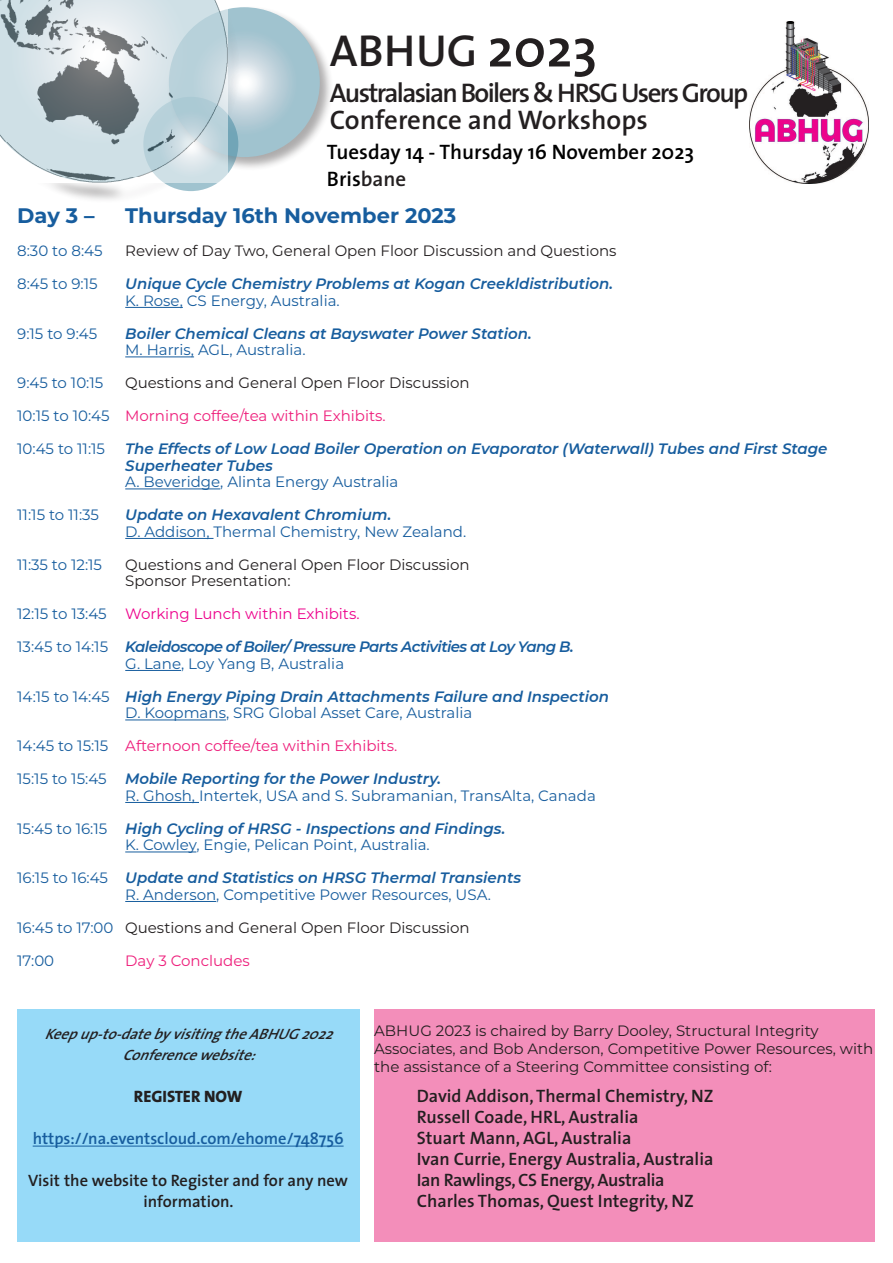
<style>
.page{position:relative;width:893px;height:1263px;background:#fff}
.page>*{position:absolute;margin:0;border:0;box-sizing:border-box;transform-origin:0 0}
.t1{font:600 45px "The Sans";letter-spacing:.005em;color:#231f20}
.t2{font:600 27px "The Sans";letter-spacing:-.06em;color:#231f20}
.t3{font:600 27px "The Sans";color:#231f20}
.t4{font:600 21px "The Sans";color:#000}
.Table_Symbol_MC3{font:700 21px "Montserrat";color:#175d9e}
.t5{font:600 18px "The Sans";color:#231f20}
.t6{font:600 18px "The Sans";letter-spacing:-.02em;color:#231f20}
.t7{font:600 16.5px/21px "The Sans";color:#231f20;text-align:center}
.t8{font:600 16.5px "The Sans";color:#175d9e}
.t9{font:800 16.5px "The Sans";color:#231f20}
.Table_Symbol_MC3-2{font:italic 600 15px "Montserrat";color:#175d9e}
.Table_Symbol_MC3-3{font:15px "Montserrat";color:#175d9e}
.Table_Symbol_MC3-4{font:15px/18px "Montserrat";color:#231f20}
.Table_Symbol_MC3-5{font:15px "Montserrat";color:#ee1e7b}
.Table_Symbol_MC3-6{font:italic 600 15px "Montserrat";letter-spacing:-.04em;color:#175d9e}
.t10{font:italic 600 15px/21px "The Sans";color:#231f20;text-align:center}
.Table_Symbol_MC3-7{font:15px "Montserrat";color:#ed028c}
.s1{font-size:54px}
.s2{color:#231f20}
.s3{color:#175d9e}
.s4{font-weight:400;font-style:normal}
</style>
<div class="page">
<div style="left:167px;top:5px;width:167px;height:166px;background:#231f20;opacity:.75"></div>
<svg style="left:169px;top:7px;width:151px;height:150px;background:#afcbd5"></svg>
<div style="left:0;top:0;width:241px;height:204px;background:#231f20;opacity:.75"></div>
<div style="left:0;top:0;width:237px;height:192px;background:#fff;opacity:.93"></div>
<img style="left:0;top:0;width:228px;height:183px">
<img style="left:750px;top:21px;width:118px;height:163px">
<hr style="left:125px;top:307px;width:58px;height:1px;background:#175d9e">
<hr style="left:125px;top:356px;width:69px;height:1px;background:#175d9e">
<hr style="left:125px;top:488px;width:95px;height:1px;background:#175d9e">
<hr style="left:125px;top:538px;width:89px;height:1px;background:#175d9e">
<hr style="left:125px;top:670px;width:56px;height:1px;background:#175d9e">
<hr style="left:125px;top:719px;width:101px;height:1px;background:#175d9e">
<hr style="left:125px;top:802px;width:74px;height:1px;background:#175d9e">
<hr style="left:125px;top:851px;width:71px;height:1px;background:#175d9e">
<hr style="left:125px;top:901px;width:91px;height:1px;background:#175d9e">
<div style="left:374px;top:1009px;width:501px;height:233px;background:#f38eba"></div>
<div style="left:17px;top:1009px;width:342px;height:233px;background:#97daf8"></div>
<hr style="left:33px;top:1146px;width:311px;height:1px;background:#175d9e">
<p class="t1" style="left:330px;top:14px;width:269px">ABHUG <span class="s1">2023</span></p>
<p class="t2" style="left:330px;top:71px;width:420px">Australasian Boilers &amp; HRSG Users Group</p>
<p class="t3" style="left:330px;top:98px;width:319px">Conference and Workshops</p>
<p class="t4" style="left:327px;top:135px;width:369px">Tuesday 14 - Thursday 16 November 2023</p>
<p class="t4" style="left:327px;top:162px;width:81px">Bris<span class="s2">bane</span></p>
<p class="Table_Symbol_MC3" style="left:17px;top:201px;width:79px">Day 3 –</p>
<p class="Table_Symbol_MC3" style="left:125px;top:201px;width:333px">Thursday 16th November 2023</p>
<p class="Table_Symbol_MC3-3" style="left:17px;top:241px;width:87px">8:30 to 8:45</p>
<p class="Table_Symbol_MC3-4" style="left:125px;top:242px;width:493px">Review of Day Two, General Open Floor Discussion and Questions</p>
<p class="Table_Symbol_MC3-3" style="left:17px;top:274px;width:82px">8:45 to 9:15</p>
<p class="Table_Symbol_MC3-2" style="left:125px;top:273px;width:489px">Unique Cycle Chemistry Problems at Kogan Creekldistribution.</p>
<p class="Table_Symbol_MC3-3" style="left:125px;top:290px;width:216px">K. Rose, CS Energy, Australia.</p>
<p class="Table_Symbol_MC3-3" style="left:17px;top:323px;width:81px">9:15 to 9:45</p>
<p class="Table_Symbol_MC3-2" style="left:125px;top:323px;width:408px">Boiler Chemical Cleans at Bayswater Power Station.</p>
<p class="Table_Symbol_MC3-3" style="left:125px;top:340px;width:182px">M. Harris, AGL, Australia.</p>
<p class="Table_Symbol_MC3-3" style="left:17px;top:373px;width:88px">9:45 to 10:15</p>
<p class="Table_Symbol_MC3-4" style="left:125px;top:374px;width:346px">Questions and General Open Floor Discussion</p>
<p class="Table_Symbol_MC3-5" style="left:17px;top:406px;width:370px"><span class="s3">10:15 to 10:45</span> Morning coffee/tea within Exhibits.</p>
<p class="Table_Symbol_MC3-3" style="left:17px;top:439px;width:89px">10:45 to 11:15</p>
<p class="Table_Symbol_MC3-2" style="left:125px;top:438px;width:704px">The Effects of Low Load Boiler Operation on Evaporator (Waterwall) Tubes and First Stage</p>
<p class="Table_Symbol_MC3-2" style="left:125px;top:455px;width:149px">Superheater Tubes</p>
<p class="Table_Symbol_MC3-3" style="left:125px;top:472px;width:275px">A. Beveridge, Alinta Energy Australia</p>
<p class="Table_Symbol_MC3-3" style="left:17px;top:505px;width:83px">11:15 to 11:35</p>
<p class="Table_Symbol_MC3-2" style="left:125px;top:504px;width:268px">Update on Hexavalent Chromium.</p>
<p class="Table_Symbol_MC3-3" style="left:125px;top:521px;width:342px">D. Addison, Thermal Chemistry, New Zealand.</p>
<p class="Table_Symbol_MC3-3" style="left:17px;top:554px;width:86px">11:35 to 12:15</p>
<p class="Table_Symbol_MC3-4" style="left:125px;top:555px;width:346px">Questions and General Open Floor Discussion</p>
<p class="Table_Symbol_MC3-4" style="left:125px;top:572px;width:167px">Sponsor Presentation:</p>
<p class="Table_Symbol_MC3-7" style="left:17px;top:604px;width:344px"><span class="s3">12:15 to 13:45</span> Working Lunch within Exhibits.</p>
<p class="Table_Symbol_MC3-6" style="left:17px;top:636px;width:558px"><span class="s4">13:45 to 14:15</span> Kaleidoscope of Boiler/ Pressure Parts Activities at Loy Yang B.</p>
<p class="Table_Symbol_MC3-3" style="left:125px;top:653px;width:220px">G. Lane, Loy Yang B, Australia</p>
<p class="Table_Symbol_MC3-2" style="left:17px;top:686px;width:593px"><span class="s4">14:15 to 14:45</span> High Energy Piping Drain Attachments Failure and Inspection</p>
<p class="Table_Symbol_MC3-3" style="left:125px;top:703px;width:349px">D. Koopmans, SRG Global Asset Care, Australia</p>
<p class="Table_Symbol_MC3-5" style="left:17px;top:736px;width:381px"><span class="s3">14:45 to 15:15</span> Afternoon coffee/tea within Exhibits.</p>
<p class="Table_Symbol_MC3-2" style="left:17px;top:768px;width:425px"><span class="s4">15:15 to 15:45</span> Mobile Reporting for the Power Industry.</p>
<p class="Table_Symbol_MC3-3" style="left:125px;top:785px;width:472px">R. Ghosh, Intertek, USA and S. Subramanian, TransAlta, Canada</p>
<p class="Table_Symbol_MC3-2" style="left:17px;top:818px;width:490px"><span class="s4">15:45 to 16:15</span> High Cycling of HRSG - Inspections and Findings.</p>
<p class="Table_Symbol_MC3-3" style="left:125px;top:835px;width:306px">K. Cowley, Engie, Pelican Point, Australia.</p>
<p class="Table_Symbol_MC3-2" style="left:17px;top:867px;width:505px"><span class="s4">16:15 to 16:45</span> Update and Statistics on HRSG Thermal Transients</p>
<p class="Table_Symbol_MC3-3" style="left:125px;top:884px;width:367px">R. Anderson, Competitive Power Resources, USA.</p>
<p class="Table_Symbol_MC3-4" style="left:17px;top:918px;width:454px"><span class="s3">16:45 to 17:00</span> Questions and General Open Floor Discussion</p>
<p class="Table_Symbol_MC3-3" style="left:17px;top:950px;width:38px">17:00</p>
<p class="Table_Symbol_MC3-5" style="left:125px;top:950px;width:126px">Day 3 Concludes</p>
<p class="t10" style="left:44px;top:1022px;width:299px">Keepup-to-datebyvisitingtheABHUG2022<br>Conferencewebsite:</p>
<p class="t9" style="left:134px;top:1082px;width:110px">REGISTER NOW</p>
<p class="t8" style="left:33px;top:1124px;width:312px">https://na.eventscloud.com/ehome/748756</p>
<p class="t7" style="left:28px;top:1169px;width:321px">Visit the website to Register and for any new information.</p>
<p class="Table_Symbol_MC3-4" style="left:374px;top:1021px;width:501px">ABHUG 2023 is chaired by Barry Dooley, Structural Integrity<br>Associates, and Bob Anderson, Competitive Power Resources, with the assistance of a Steering Committee consisting of:</p>
<p class="t5" style="left:417px;top:1080px;width:298px">David Addison, Thermal Chemistry, NZ</p>
<p class="t5" style="left:417px;top:1101px;width:223px">Russell Coade, HRL, Australia</p>
<p class="t5" style="left:417px;top:1122px;width:216px">Stuart Mann, AGL, Australia</p>
<p class="t5" style="left:417px;top:1143px;width:298px">Ivan Currie, Energy Australia, Australia</p>
<p class="t6" style="left:417px;top:1164px;width:249px">Ian Rawlings, CS Energy, Australia</p>
<p class="t5" style="left:417px;top:1185px;width:279px">Charles Thomas, Quest Integrity, NZ</p>
</div>
